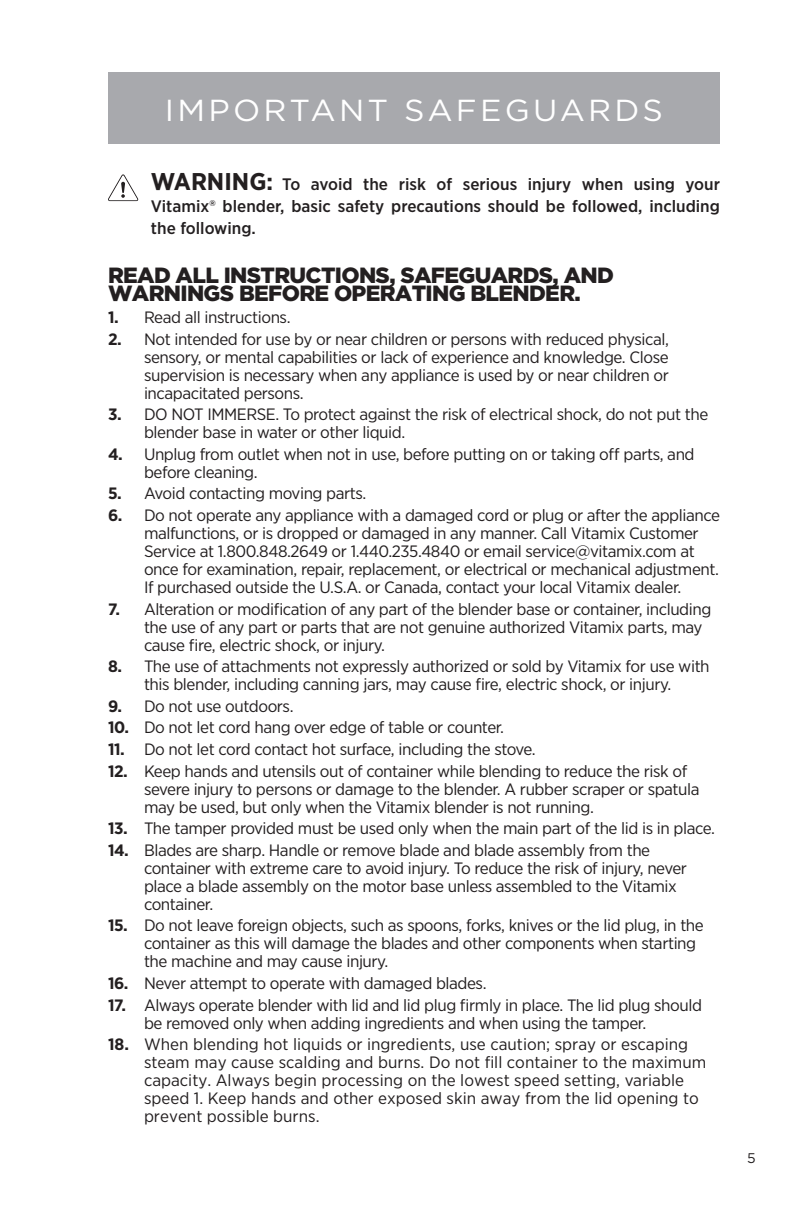
<style>
.page{position:relative;width:792px;height:1224px;background:#fff}
.page>*{position:absolute;margin:0;border:0;box-sizing:border-box;transform-origin:0 0}
.header_copy{font:30.4px "Gotham";letter-spacing:.1em;color:#fff;scale:1.05 1}
.subhead_copy{font:900 22px/18px "Gotham";letter-spacing:-.03em;color:#231f20}
.t1{font:500 16.6px/22px "Gotham Narrow";color:#231f20;text-align:justify;scale:1.05 1}
.t2{font:16.4px/18px "Gotham Narrow";letter-spacing:-.025em;color:#231f20;scale:1.06 1}
.t3{font:16.4px/18px "Gotham Narrow";color:#231f20;scale:1.06 1}
.t4{font:14px "Gotham";color:#231f20}
.s1{font-weight:700;font-size:24.2px}
.s2{font-weight:700;font-size:22.8px}
.s3{font-weight:700}
</style>
<div class="page">
<div style="left:108px;top:72px;width:612px;height:72px;background:#a8a9ad"></div>
<svg style="left:108px;top:174px;width:31px;height:27px"></svg>
<p class="header_copy" style="left:165px;top:91px;width:476px">IMPORTANT SAFEGUARDS</p>
<p class="t1" style="left:151px;top:173px;width:543px"><span class="s1">WARNING</span><span class="s2">:</span> To avoid the risk of serious injury when using your Vitamix® blender, basic safety precautions should be followed, including the following.</p>
<p class="subhead_copy" style="left:108px;top:266px;width:507px">READ ALL INSTRUCTIONS, SAFEGUARDS, AND<br>WARNINGS BEFORE OPERATING BLENDER.</p>
<p class="t2" style="left:108px;top:308px;width:174px"><span class="s3">1.</span> Read all instructions.</p>
<p class="t2" style="left:144px;top:330px;width:497px;text-align:justify;text-indent:-36px"><span class="s3">2.</span> Not intended for use by or near children or persons with reduced physical, sensory, or mental capabilities or lack of experience and knowledge. Close supervision is necessary when any appliance is used by or near children or incapacitated persons.</p>
<p class="t2" style="left:144px;top:405px;width:534px;text-indent:-36px"><span class="s3">3.</span> DO NOT IMMERSE. To protect against the risk of electrical shock, do not put the blender base in water or other liquid.</p>
<p class="t2" style="left:144px;top:445px;width:521px;text-indent:-36px"><span class="s3">4.</span> Unplug from outlet when not in use, before putting on or taking off parts, and before cleaning.</p>
<p class="t2" style="left:108px;top:484px;width:245px"><span class="s3">5.</span> Avoid contacting moving parts.</p>
<p class="t2" style="left:144px;top:506px;width:545px;text-indent:-36px"><span class="s3">6.</span> Do not operate any appliance with a damaged cord or plug or after the appliance malfunctions, or is dropped or damaged in any manner. Call Vitamix Customer Service at 1.800.848.2649 or 1.440.235.4840 or email service@vitamix.com at once for examination, repair, replacement, or electrical or mechanical adjustment.<br>If purchased outside the U.S.A. or Canada, contact your local Vitamix dealer.</p>
<p class="t2" style="left:144px;top:600px;width:537px;text-indent:-36px"><span class="s3">7.</span> Alteration or modification of any part of the blender base or container, including the use of any part or parts that are not genuine authorized Vitamix parts, may cause fire, electric shock, or injury.</p>
<p class="t2" style="left:108px;top:657px;width:569px;text-align:center"><span class="s3">8.</span> The use of attachments not expressly authorized or sold by Vitamix for use with this blender, including canning jars, may cause fire, electric shock, or injury.</p>
<p class="t2" style="left:108px;top:697px;width:177px"><span class="s3">9.</span> Do not use outdoors.</p>
<p class="t2" style="left:108px;top:718px;width:375px"><span class="s3">10.</span> Do not let cord hang over edge of table or counter.</p>
<p class="t2" style="left:108px;top:740px;width:405px"><span class="s3">11.</span> Do not let cord contact hot surface, including the stove.</p>
<p class="t2" style="left:144px;top:762px;width:526px;text-indent:-36px"><span class="s3">12.</span> Keep hands and utensils out of container while blending to reduce the risk of severe injury to persons or damage to the blender. A rubber scraper or spatula may be used, but only when the Vitamix blender is not running.</p>
<p class="t2" style="left:108px;top:819px;width:574px"><span class="s3">13.</span> The tamper provided must be used only when the main part of the lid is in place.</p>
<p class="t2" style="left:144px;top:841px;width:514px;text-indent:-36px"><span class="s3">14.</span> Blades are sharp. Handle or remove blade and blade assembly from the container with extreme care to avoid injury. To reduce the risk of injury, never place a blade assembly on the motor base unless assembled to the Vitamix container.</p>
<p class="t2" style="left:144px;top:916px;width:530px;text-indent:-36px"><span class="s3">15.</span> Do not leave foreign objects, such as spoons, forks, knives or the lid plug, in the container as this will damage the blades and other components when starting the machine and may cause injury.</p>
<p class="t2" style="left:108px;top:974px;width:359px"><span class="s3">16.</span> Never attempt to operate with damaged blades.</p>
<p class="t2" style="left:144px;top:996px;width:528px;text-indent:-36px"><span class="s3">17.</span> Always operate blender with lid and lid plug firmly in place. The lid plug should be removed only when adding ingredients and when using the tamper.</p>
<p class="t3" style="left:144px;top:1035px;width:532px;text-indent:-36px"><span class="s3">18.</span> When blending hot liquids or ingredients, use caution; spray or escaping steam may cause scalding and burns. Do not fill container to the maximum capacity. Always begin processing on the lowest speed setting, variable speed 1. Keep hands and other exposed skin away from the lid opening to prevent possible burns.</p>
<p class="t4" style="left:747px;top:1149px;width:10px">5</p>
</div>
